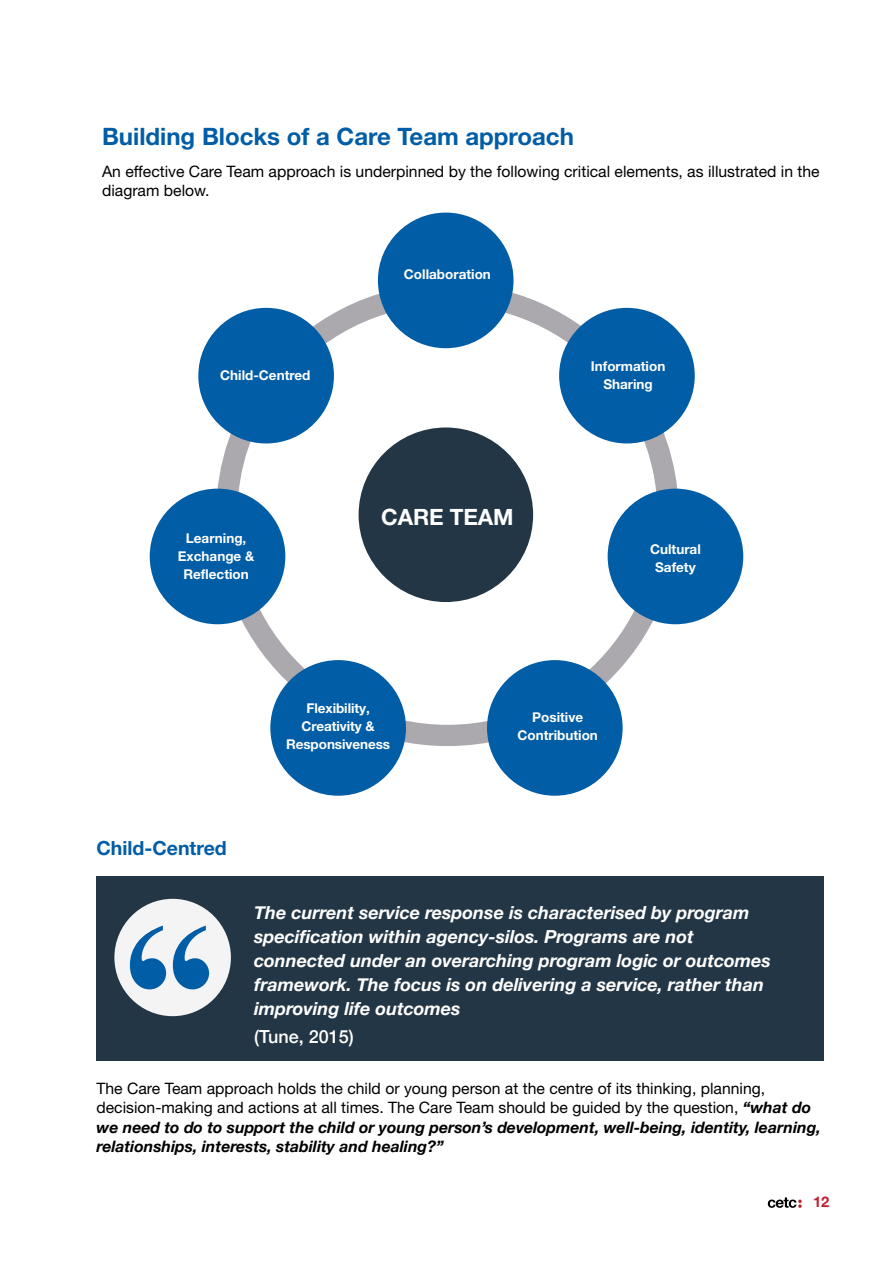
<style>
.page{position:relative;width:893px;height:1263px;background:#fff}
.page>*{position:absolute;margin:0;border:0;box-sizing:border-box;transform-origin:0 0}
.t1{font:700 24px "Helvetica Neue LT Pro";color:#005da6}
.t2{font:700 22.5px "Helvetica Neue LT Pro";letter-spacing:-.005em;color:#fff}
.t3{font:700 19.5px "Helvetica Neue LT Pro";color:#005da6}
.t4{font:italic 700 18px/24px "Helvetica Neue";color:#fff}
.t5{font:500 18px "Helvetica Neue";color:#fff}
.t6{font:15.75px/19.5px "Helvetica Neue LT Pro";color:#000}
.t7{font:italic 700 15.75px/19.5px "Helvetica Neue";color:#000}
.t8{font:700 14.7px "Helvetica Neue LT Pro";color:#c12032}
.t9{font:700 13.5px/18px "Helvetica Neue LT Pro";color:#fff;text-align:center}
.s1{font-family:"Helvetica Neue";font-weight:700;font-style:italic}
</style>
<div class="page">
<svg style="left:768px;top:1197px;width:34px;height:11px"></svg>
<svg style="left:205px;top:273px;width:484px;height:483px"></svg>
<div style="left:378px;top:213px;width:135px;height:135px;background:#005da6;border-radius:50%"></div>
<div style="left:559px;top:308px;width:136px;height:135px;background:#005da6;border-radius:50%"></div>
<div style="left:608px;top:489px;width:135px;height:135px;background:#005da6;border-radius:50%"></div>
<div style="left:150px;top:489px;width:135px;height:135px;background:#005da6;border-radius:50%"></div>
<div style="left:487px;top:660px;width:136px;height:136px;background:#005da6;border-radius:50%"></div>
<div style="left:198px;top:308px;width:136px;height:135px;background:#005da6;border-radius:50%"></div>
<div style="left:270px;top:660px;width:136px;height:136px;background:#005da6;border-radius:50%"></div>
<div style="left:359px;top:427px;width:174px;height:175px;background:#233645;border-radius:50%"></div>
<div style="left:96px;top:877px;width:728px;height:184px;background:#233645"></div>
<div style="left:114px;top:899px;width:117px;height:117px;background:#f4f4f4;border-radius:50%"></div>
<svg style="left:130px;top:925px;width:79px;height:64px"></svg>
<h1 class="t1" style="left:102px;top:121px;width:473px">Building Blocks of a Care Team approach</h1>
<p class="t6" style="left:102px;top:161px;width:719px">An effective Care Team approach is underpinned by the following critical elements, as illustrated in the diagram below.</p>
<p class="t9" style="left:220px;top:366px;width:92px">Child-Centred</p>
<p class="t9" style="left:178px;top:529px;width:78px">Learning,<br>Exchange &amp;<br>Reflection</p>
<p class="t9" style="left:404px;top:265px;width:88px">Collaboration</p>
<h2 class="t2" style="left:381px;top:503px;width:134px">CARE TEAM</h2>
<p class="t9" style="left:591px;top:357px;width:76px">Information<br>Sharing</p>
<p class="t9" style="left:650px;top:540px;width:52px">Cultural<br>Safety</p>
<p class="t9" style="left:286px;top:698px;width:106px">Flexibility,<br>Creativity &amp;<br>Responsiveness</p>
<p class="t9" style="left:517px;top:708px;width:82px">Positive<br>Contribution</p>
<p class="t3" style="left:96px;top:836px;width:132px">Child-Centred</p>
<p class="t4" style="left:254px;top:901px;width:518px">The current service response is characterised by program specification within agency-silos. Programs are not connected under an overarching program logic or outcomes framework. The focus is on delivering a service, rather than improving life outcomes</p>
<p class="t5" style="left:254px;top:1022px;width:101px">(Tune, 2015)</p>
<p class="t6" style="left:96px;top:1078px;width:716px">The Care Team approach holds the child or young person at the centre of its thinking, planning, decision-making and actions at all times. The Care Team should be guided by the question, <span class="s1">“what do</span></p>
<p class="t7" style="left:96px;top:1118px;width:726px">we need to do to support the child or young person’s development, well-being, identity, learning, relationships, interests, stability and healing?”</p>
<p class="t8" style="left:813px;top:1192px;width:17px">12</p>
</div>
